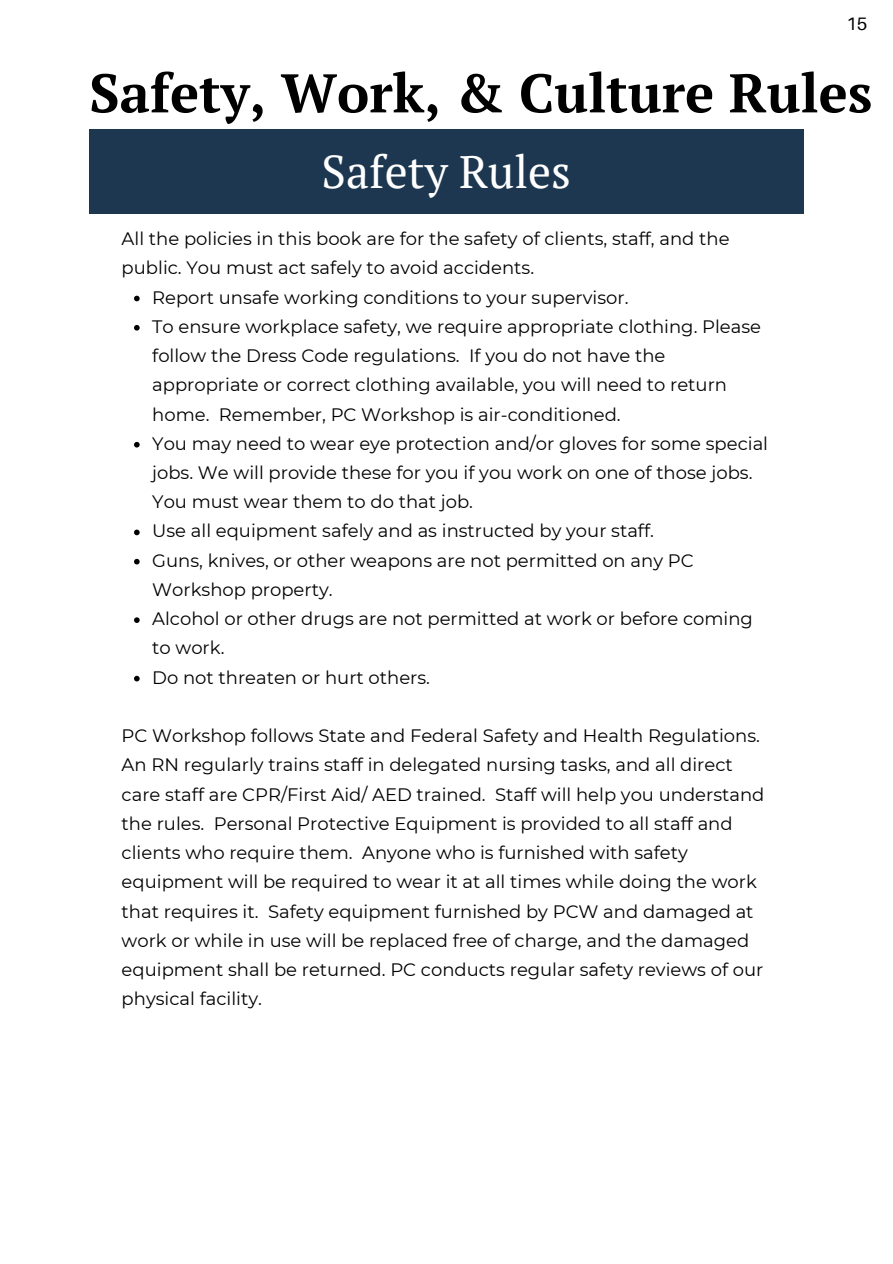
<style>
.page{position:relative;width:893px;height:1264px;background:#fff}
.page>*{position:absolute;margin:0;border:0;box-sizing:border-box;transform-origin:0 0}
.t1{font:700 54.3px "PT Serif";color:#000}
.t2{font:45.75px "PT Serif";color:#fff}
.t3{font:18px/29.2px "Montserrat";color:#000}
.t4{font:18px "Aileron";color:#000}
</style>
<div class="page">
<div style="left:89px;top:129px;width:714px;height:85px;background:#1c374f"></div>
<svg style="left:134px;top:296px;width:6px;height:5px"></svg>
<svg style="left:134px;top:325px;width:6px;height:5px"></svg>
<svg style="left:134px;top:442px;width:6px;height:5px"></svg>
<svg style="left:134px;top:529px;width:6px;height:6px"></svg>
<svg style="left:134px;top:559px;width:6px;height:5px"></svg>
<svg style="left:134px;top:617px;width:6px;height:6px"></svg>
<svg style="left:134px;top:675px;width:6px;height:6px"></svg>
<p class="t4" style="left:846px;top:13px;width:22px">15</p>
<p class="t1" style="left:89px;top:56px;width:784px">Safety, Work, &amp; Culture Rules</p>
<p class="t2" style="left:321px;top:140px;width:251px">Safety Rules</p>
<p class="t3" style="left:122px;top:224px;width:609px">All the policies in this book are for the safety of clients, staff, and the public. You must act safely to avoid accidents.</p>
<p class="t3" style="left:152px;top:282px;width:477px">Report unsafe working conditions to your supervisor.</p>
<p class="t3" style="left:152px;top:312px;width:610px">To ensure workplace safety, we require appropriate clothing. Please follow the Dress Code regulations. If you do not have the appropriate or correct clothing available, you will need to return home. Remember, PC Workshop is air-conditioned.</p>
<p class="t3" style="left:152px;top:428px;width:617px">You may need to wear eye protection and/or gloves for some special jobs. We will provide these for you if you work on one of those jobs.<br>You must wear them to do that job.</p>
<p class="t3" style="left:152px;top:516px;width:503px">Use all equipment safely and as instructed by your staff.</p>
<p class="t3" style="left:152px;top:545px;width:543px">Guns, knives, or other weapons are not permitted on any PC<br>Workshop property.</p>
<p class="t3" style="left:152px;top:604px;width:602px">Alcohol or other drugs are not permitted at work or before coming to work.</p>
<p class="t3" style="left:152px;top:662px;width:279px">Do not threaten or hurt others.</p>
<p class="t3" style="left:122px;top:721px;width:644px">PC Workshop follows State and Federal Safety and Health Regulations.<br>An RN regularly trains staff in delegated nursing tasks, and all direct care staff are CPR/First Aid/ AED trained. Staff will help you understand the rules. Personal Protective Equipment is provided to all staff and clients who require them. Anyone who is furnished with safety equipment will be required to wear it at all times while doing the work that requires it. Safety equipment furnished by PCW and damaged at work or while in use will be replaced free of charge, and the damaged equipment shall be returned. PC conducts regular safety reviews of our physical facility.</p>
</div>
